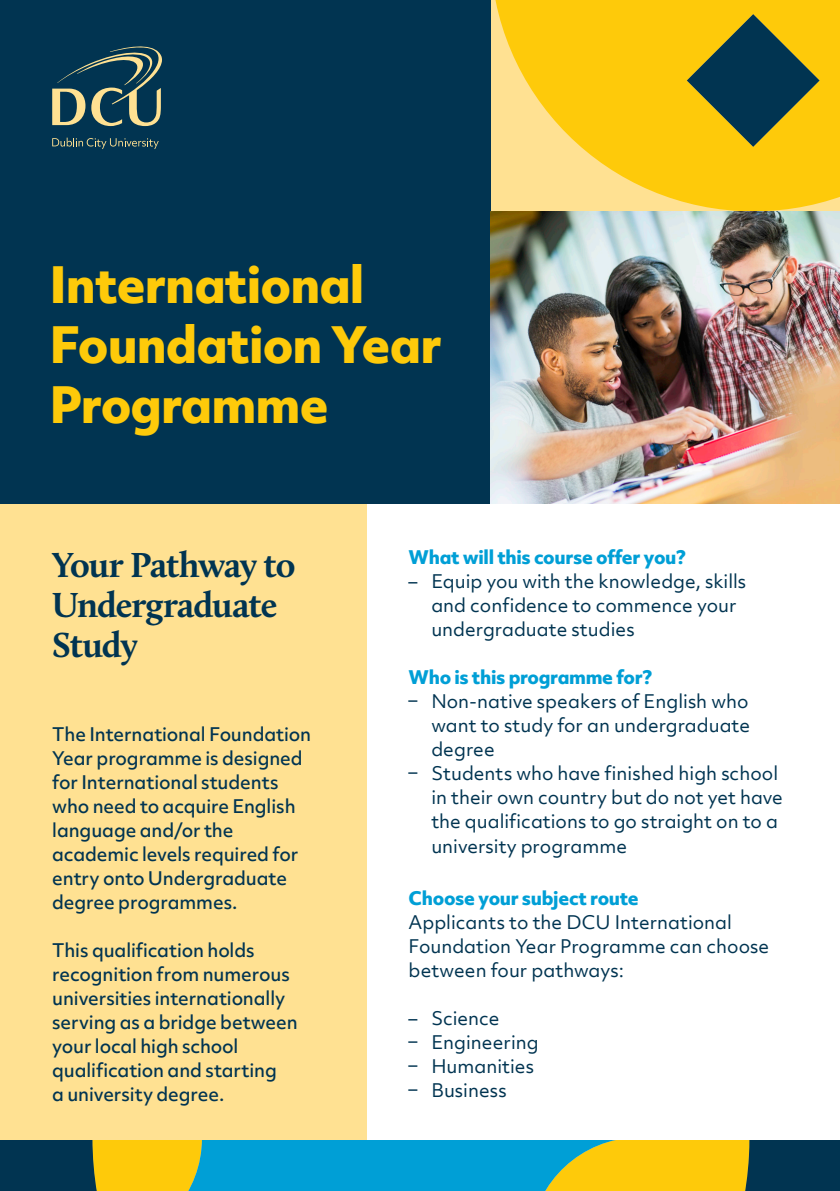
<style>
.page{position:relative;width:840px;height:1191px;background:#fff}
.page>*{position:absolute;margin:0;border:0;box-sizing:border-box;transform-origin:0 0}
.t1{font:800 48px/60px "Objektiv Mk 2";letter-spacing:-.02em;color:#feca0a}
.Quote__Calluna{font:700 36px/40px "Calluna";letter-spacing:-.035em;color:#013451}
.t2{font:18px/24px "Objektiv Mk 2";color:#013451}
.Quote__Calluna-2{font:500 18px/24px "Objektiv Mk 2";letter-spacing:-.01em;color:#013451}
.t3{font:800 18px "Objektiv Mk 2";letter-spacing:-.02em;color:#009fd6}
</style>
<div class="page">
<svg style="left:0;top:1140px;width:839px;height:51px;background:#559574"></svg>
<div style="left:0;top:504px;width:367px;height:636px;background:#ffe192"></div>
<svg style="left:490px;top:0;width:349px;height:211px;background:#fdcf2e"></svg>
<svg style="left:686px;top:14px;width:133px;height:133px;background:#807f2d"></svg>
<div style="left:0;top:0;width:490px;height:504px;background:#013451"></div>
<img style="left:490px;top:211px;width:349px;height:293px">
<svg style="left:52px;top:46px;width:110px;height:80px"></svg>
<svg style="left:52px;top:138px;width:107px;height:11px"></svg>
<p class="t1" style="left:49px;top:254px;width:394px">International<br>Foundation Year<br>Programme</p>
<p class="Quote__Calluna" style="left:52px;top:544px;width:245px">Your Pathway to<br>Undergraduate<br>Study</p>
<p class="Quote__Calluna-2" style="left:52px;top:722px;width:260px">The International Foundation<br>Year programme is designed for International students who need to acquire English language and/or the academic levels required for entry onto Undergraduate degree programmes.</p>
<p class="Quote__Calluna-2" style="left:52px;top:938px;width:247px">This qualification holds recognition from numerous universities internationally serving as a bridge between your local high school qualification and starting<br>a university degree.</p>
<p class="t3" style="left:408px;top:544px;width:278px">What will this course offer you?</p>
<p class="t2" style="left:431px;top:569px;width:316px;text-indent:-23px">‒ Equip you with the knowledge, skills and confidence to commence your undergraduate studies</p>
<p class="t3" style="left:408px;top:664px;width:245px">Who is this programme for?</p>
<p class="t2" style="left:431px;top:689px;width:320px;text-align:justify;text-indent:-23px">– Non-native speakers of English who want to study for an undergraduate degree</p>
<p class="t2" style="left:431px;top:761px;width:353px;text-indent:-23px">– Students who have finished high school in their own country but do not yet have the qualifications to go straight on to a university programme</p>
<p class="t3" style="left:408px;top:884px;width:231px">Choose your subject route</p>
<p class="t2" style="left:408px;top:909px;width:362px">Applicants to the DCU International<br>Foundation Year Programme can choose between four pathways:</p>
<p class="t2" style="left:408px;top:1005px;width:92px">‒ Science</p>
<p class="t2" style="left:408px;top:1029px;width:132px">– Engineering</p>
<p class="t2" style="left:408px;top:1053px;width:127px">– Humanities</p>
<p class="t2" style="left:408px;top:1077px;width:99px">– Business</p>
</div>
